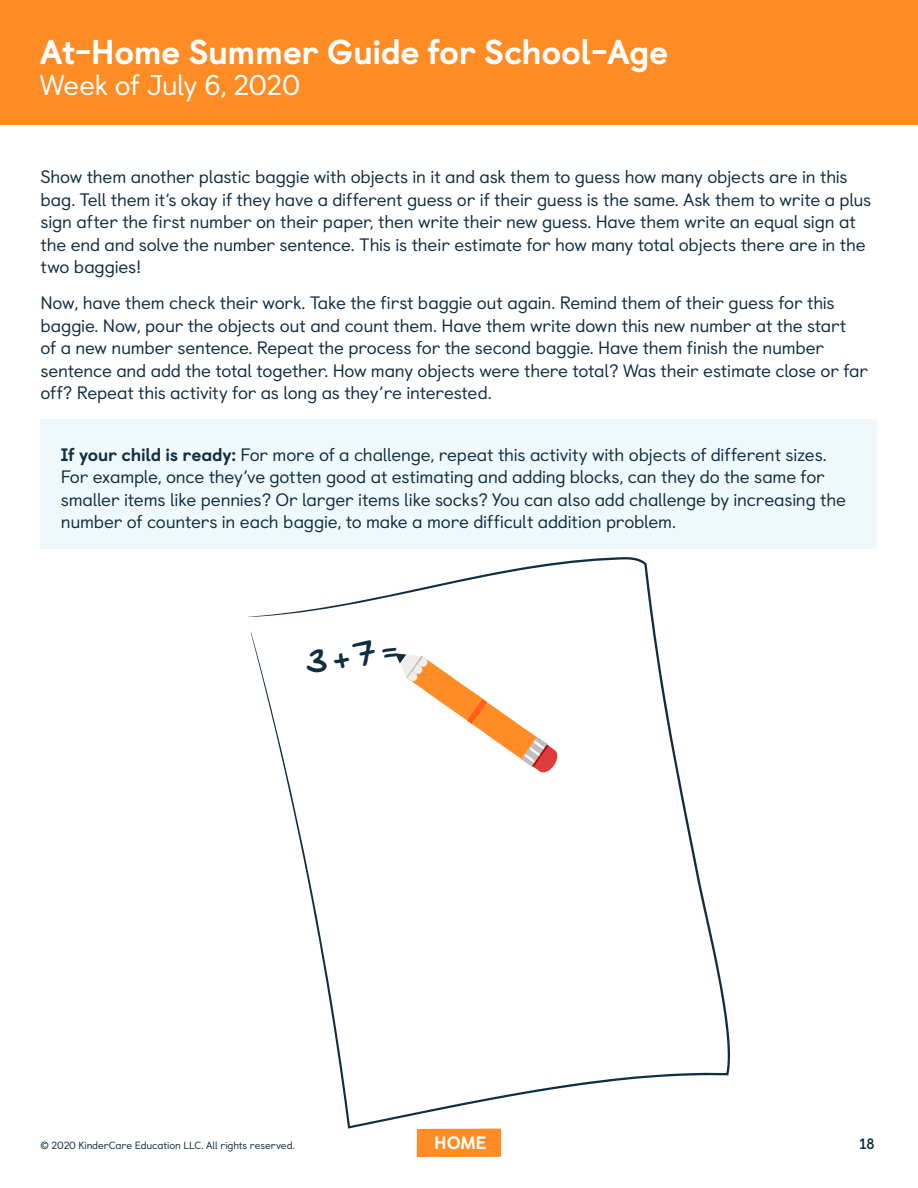
<style>
.page{position:relative;width:918px;height:1188px;background:#fff}
.page>*{position:absolute;margin:0;border:0;box-sizing:border-box;transform-origin:0 0}
.t1{font:800 34.5px "Castledown";letter-spacing:-.015em;color:#fff}
.t2{font:28.5px "Castledown";letter-spacing:-.015em;color:#fff}
.t3{font:26.1px "Hand Of Sean";color:#102e41}
.t4{font:18px/22.5px "Castledown";letter-spacing:-.01em;color:#102e41}
.t5{font:800 18px "Castledown";color:#fff}
.t6{font:700 15px "Castledown";color:#102e41}
.t7{font:10.5px "Castledown";letter-spacing:-.01em;color:#102e41}
.s1{font-weight:800}
</style>
<div class="page">
<div style="left:417px;top:1129px;width:84px;height:28px;background:#ff8c24"></div>
<div style="left:0;top:0;width:918px;height:125px;background:#ff8c24"></div>
<div style="left:40px;top:419px;width:838px;height:129px;background:#eff9fc"></div>
<svg style="left:247px;top:557px;width:483px;height:572px"></svg>
<svg style="left:395px;top:653px;width:163px;height:120px"></svg>
<h1 class="t1" style="left:40px;top:24px;width:630px">At-Home Summer Guide for School-Age</h1>
<h2 class="t2" style="left:40px;top:63px;width:262px">Week of July 6, 2020</h2>
<p class="t4" style="left:40px;top:164px;width:832px">Show them another plastic baggie with objects in it and ask them to guess how many objects are in this bag. Tell them it’s okay if they have a different guess or if their guess is the same. Ask them to write a plus sign after the first number on their paper, then write their new guess. Have them write an equal sign at the end and solve the number sentence. This is their estimate for how many total objects there are in the two baggies!</p>
<p class="t4" style="left:40px;top:290px;width:829px">Now, have them check their work. Take the first baggie out again. Remind them of their guess for this baggie. Now, pour the objects out and count them. Have them write down this new number at the start<br>of a new number sentence. Repeat the process for the second baggie. Have them finish the number sentence and add the total together. How many objects were there total? Was their estimate close or far off? Repeat this activity for as long as they’re interested.</p>
<p class="t4" style="left:61px;top:441px;width:787px"><span class="s1">If your child is ready:</span> For more of a challenge, repeat this activity with objects of different sizes.<br>For example, once they’ve gotten good at estimating and adding blocks, can they do the same for smaller items like pennies? Or larger items like socks? You can also add challenge by increasing the number of counters in each baggie, to make a more difficult addition problem.</p>
<h3 class="t3" style="left:303px;top:640px;width:93px;rotate:-9deg">3 + 7 =</h3>
<p class="t7" style="left:40px;top:1137px;width:256px">© 2020 KinderCare Education LLC. All rights reserved.</p>
<p class="t5" style="left:434px;top:1128px;width:54px">HOME</p>
<p class="t6" style="left:859px;top:1132px;width:17px">18</p>
</div>
